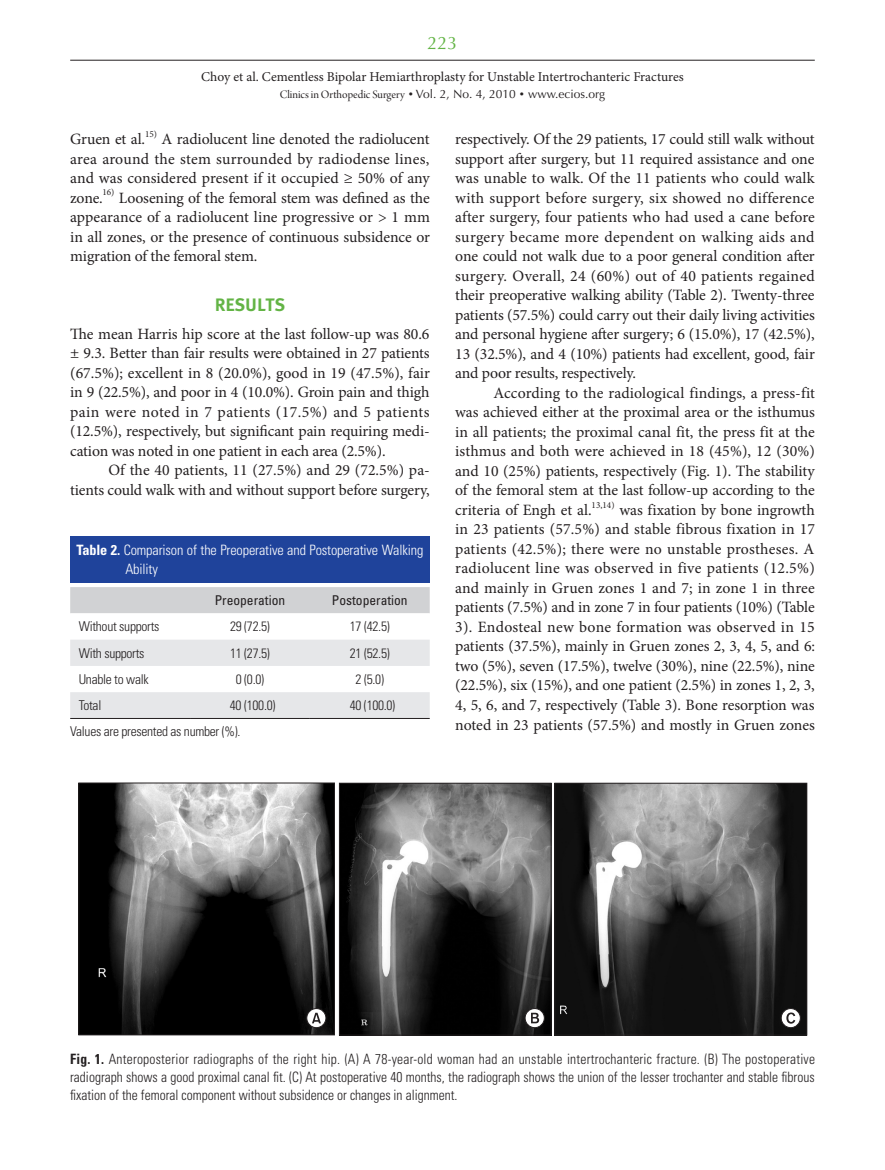
<style>
.page{position:relative;width:885px;height:1170px;background:#fff}
.page>*{position:absolute;margin:0;border:0;box-sizing:border-box;transform-origin:0 0}
.서론{font:700 18px "Meta Plus";letter-spacing:-.01em;color:#63b445}
.t1{font:18px "Optima LT Std";color:#63b445}
.본문{font:15.75px/19.5px "Minion Pro";letter-spacing:-.01em;color:#231f20;text-align:justify}
.그림설명{font:300 condensed 14.25px/18px "Univers";color:#231f20;text-align:justify;scale:.95 1}
.표_제목{font:300 condensed 14.25px/19.5px "Univers";letter-spacing:-.01em;color:#fff}
.표_본문{font:300 condensed 13.5px "Univers";letter-spacing:-.02em;color:#231f20}
.t2{font:13.5px "Minion Pro";letter-spacing:-.005em;color:#231f20}
.표_1_Line{font:condensed 13.5px "Univers";color:#231f20}
.t3{font:12px "Optima LT Std";color:#231f20}
.본문-2{font:9.15px "Minion Pro";letter-spacing:-.005em;color:#231f20}
.s1{font-family:"Arno Pro Display"}
.s2{font-size:9px}
.s3{font-weight:700}
</style>
<div class="page">
<hr style="left:70px;top:60px;width:744px;height:1px;background:#231f20">
<div style="left:70px;top:536px;width:359px;height:46px;background:#1f439b"></div>
<div style="left:70px;top:587px;width:359px;height:26px;background:#d1d2d4"></div>
<svg style="left:70px;top:640px;width:359px;height:78px"></svg>
<hr style="left:70px;top:718px;width:120px;height:1px;background:#231f20">
<hr style="left:190px;top:718px;width:120px;height:1px;background:#231f20">
<hr style="left:310px;top:718px;width:119px;height:1px;background:#231f20">
<img style="left:80px;top:784px;width:252px;height:249px">
<div style="left:78px;top:782px;width:256px;height:253px;border:1px solid #231f20"></div>
<img style="left:341px;top:784px;width:208px;height:249px">
<div style="left:339px;top:782px;width:212px;height:253px;border:1px solid #231f20"></div>
<img style="left:556px;top:784px;width:249px;height:249px">
<div style="left:554px;top:782px;width:253px;height:253px;border:1px solid #231f20"></div>
<svg style="left:307px;top:1008px;width:19px;height:19px"></svg>
<div style="left:306px;top:1008px;width:20px;height:19px;border:1px solid #231f20;border-radius:50%"></div>
<svg style="left:312px;top:1012px;width:9px;height:11px"></svg>
<svg style="left:525px;top:1008px;width:19px;height:19px"></svg>
<div style="left:524px;top:1008px;width:20px;height:19px;border:1px solid #231f20;border-radius:50%"></div>
<svg style="left:531px;top:1012px;width:8px;height:11px"></svg>
<svg style="left:781px;top:1008px;width:19px;height:19px"></svg>
<div style="left:780px;top:1008px;width:20px;height:19px;border:1px solid #231f20;border-radius:50%"></div>
<svg style="left:786px;top:1012px;width:9px;height:11px"></svg>
<p class="t1" style="left:427px;top:32px;width:32px">223</p>
<p class="t2" style="left:201px;top:68px;width:484px">Choy et al. Cementless Bipolar Hemiarthroplasty for Unstable Intertrochanteric Fractures</p>
<p class="t3" style="left:280px;top:87px;width:327px"><span class="s1">Clinics in Orthopedic Surgery</span> <span class="s2">•</span> Vol. 2, No. 4, 2010 <span class="s2">•</span> www.ecios.org</p>
<p class="본문" style="left:70px;top:129px;width:76px">Gruen et al.</p>
<p class="본문-2" style="left:145px;top:128px;width:13px">15)</p>
<p class="본문" style="left:70px;top:129px;width:361px;text-indent:91px">A radiolucent line denoted the radiolucent area around the stem surrounded by radiodense lines, and was considered present if it occupied ≥ 50% of any zone.</p>
<p class="본문-2" style="left:103px;top:186px;width:13px">16)</p>
<p class="본문" style="left:70px;top:188px;width:361px;text-indent:49px">Loosening of the femoral stem was defined as the appearance of a radiolucent line progressive or &gt; 1 mm in all zones, or the presence of continuous subsidence or migration of the femoral stem.</p>
<p class="서론" style="left:215px;top:294px;width:72px">RESULTS</p>
<p class="본문" style="left:70px;top:324px;width:361px;text-align:left">The mean Harris hip score at the last follow-up was 80.6 ± 9.3. Better than fair results were obtained in 27 patients (67.5%); excellent in 8 (20.0%), good in 19 (47.5%), fair in 9 (22.5%), and poor in 4 (10.0%). Groin pain and thigh pain were noted in 7 patients (17.5%) and 5 patients (12.5%), respectively, but significant pain requiring medi&shy;cation was noted in one patient in each area (2.5%).</p>
<p class="본문" style="left:70px;top:460px;width:361px;text-align:right">Of the 40 patients, 11 (27.5%) and 29 (72.5%) pa-<br>tients could walk with and without support before surgery,</p>
<p class="표_제목" style="left:125px;top:540px;width:299px;text-indent:-49px"><span class="s3">Table 2.</span> Comparison of the Preoperative and Postoperative Walking<br>Ability</p>
<p class="표_1_Line" style="left:215px;top:591px;width:72px">Preoperation</p>
<p class="표_1_Line" style="left:332px;top:591px;width:77px">Postoperation</p>
<p class="표_본문" style="left:79px;top:618px;width:82px">Without supports</p>
<p class="표_본문" style="left:230px;top:618px;width:41px">29 (72.5)</p>
<p class="표_본문" style="left:350px;top:618px;width:41px">17 (42.5)</p>
<p class="표_본문" style="left:79px;top:644px;width:67px">With supports</p>
<p class="표_본문" style="left:230px;top:644px;width:41px">11 (27.5)</p>
<p class="표_본문" style="left:350px;top:644px;width:41px">21 (52.5)</p>
<p class="표_본문" style="left:79px;top:671px;width:71px">Unable to walk</p>
<p class="표_본문" style="left:236px;top:671px;width:30px">0 (0.0)</p>
<p class="표_본문" style="left:355px;top:671px;width:30px">2 (5.0)</p>
<p class="표_본문" style="left:79px;top:697px;width:24px">Total</p>
<p class="표_본문" style="left:230px;top:697px;width:47px">40 (100.0)</p>
<p class="표_본문" style="left:350px;top:697px;width:47px">40 (100.0)</p>
<p class="표_본문" style="left:70px;top:723px;width:172px">Values are presented as number (%).</p>
<p class="본문" style="left:455px;top:129px;width:361px">respectively. Of the 29 patients, 17 could still walk without support after surgery, but 11 required assistance and one was unable to walk. Of the 11 patients who could walk with support before surgery, six showed no difference after surgery, four patients who had used a cane before surgery became more dependent on walking aids and one could not walk due to a poor general condition after surgery. Overall, 24 (60%) out of 40 patients regained their preoperative walking ability (Table 2). Twenty-three patients (57.5%) could carry out their daily living activities and personal hygiene after surgery; 6 (15.0%), 17 (42.5%), 13 (32.5%), and 4 (10%) patients had excellent, good, fair and poor results, respectively.</p>
<p class="본문" style="left:455px;top:383px;width:361px;text-indent:38px">According to the radiological findings, a press-fit was achieved either at the proximal area or the isthumus in all patients; the proximal canal fit, the press fit at the isthmus and both were achieved in 18 (45%), 12 (30%) and 10 (25%) patients, respectively (Fig. 1). The stability of the femoral stem at the last follow-up according to the criteria of Engh et al.</p>
<p class="본문-2" style="left:591px;top:498px;width:24px">13,14)</p>
<p class="본문" style="left:455px;top:500px;width:361px;text-indent:164px">was fixation by bone ingrowth in 23 patients (57.5%) and stable fibrous fixation in 17 patients (42.5%); there were no unstable prostheses. A radiolucent line was observed in five patients (12.5%) and mainly in Gruen zones 1 and 7; in zone 1 in three patients (7.5%) and in zone 7 in four patients (10%) (Table 3). Endosteal new bone formation was observed in 15 patients (37.5%), mainly in Gruen zones 2, 3, 4, 5, and 6: two (5%), seven (17.5%), twelve (30%), nine (22.5%), nine (22.5%), six (15%), and one patient (2.5%) in zones 1, 2, 3, 4, 5, 6, and 7, respectively (Table 3). Bone resorption was noted in 23 patients (57.5%) and mostly in Gruen zones</p>
<p class="그림설명" style="left:70px;top:1049px;width:785px"><span class="s3">Fig. 1.</span> Anteroposterior radiographs of the right hip. (A) A 78-year-old woman had an unstable intertrochanteric fracture. (B) The postoperative radiograph shows a good proximal canal fit. (C) At postoperative 40 months, the radiograph shows the union of the lesser trochanter and stable fibrous fixation of the femoral component without subsidence or changes in alignment.</p>
</div>
